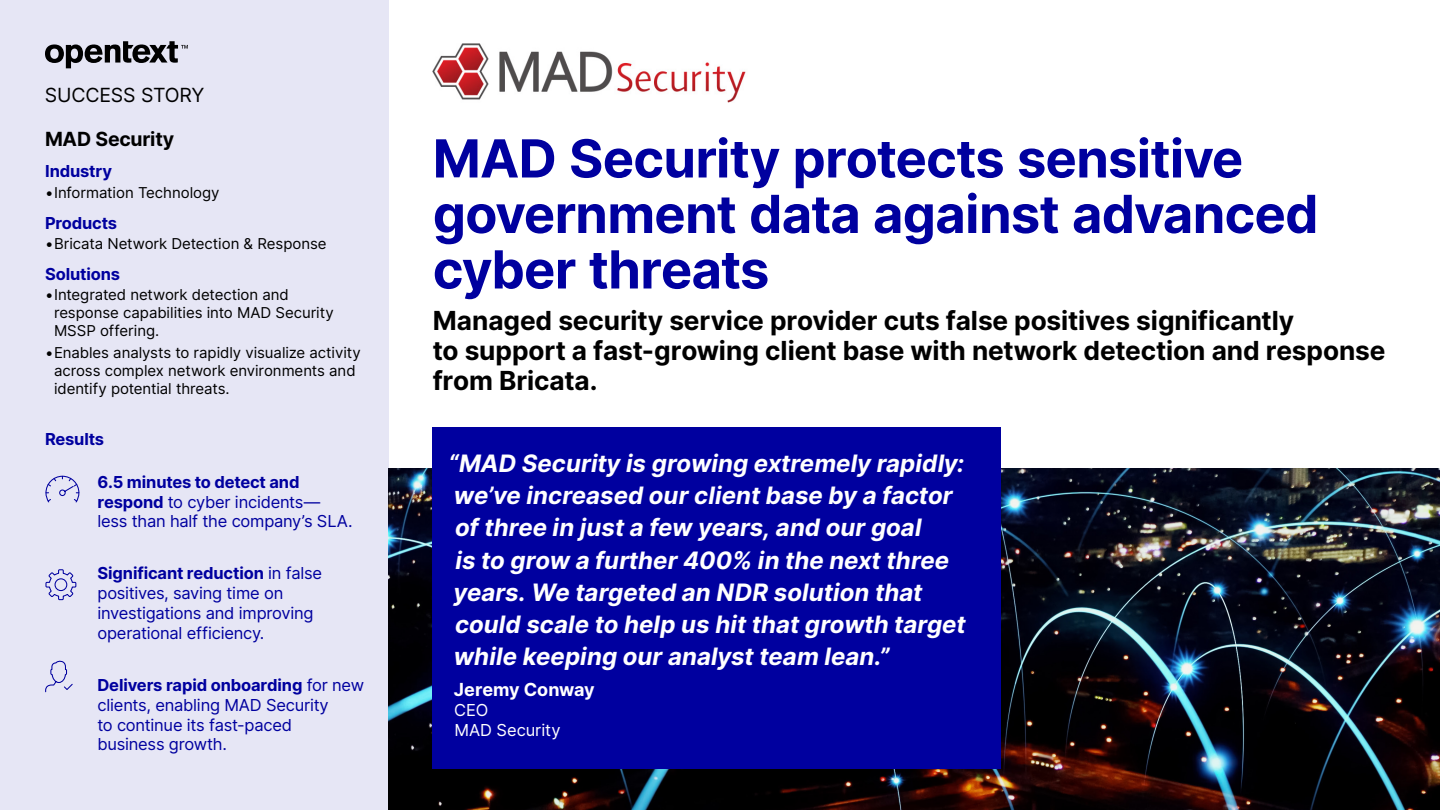
<style>
.page{position:relative;width:1440px;height:810px;background:#fff}
.page>*{position:absolute;margin:0;border:0;box-sizing:border-box;transform-origin:0 0}
.t1{font:700 52.5px/55.5px "Inter";letter-spacing:-.015em;color:#00009f}
.t2{font:700 26.25px/30px "Inter";letter-spacing:-.005em;color:#000}
.t3{font:italic 700 24px/32.2px "Inter";color:#fff}
.Document_Type{font:19.5px "Inter";letter-spacing:-.01em;color:#000}
.Sidebar_Customer_Nam{font:700 19.5px "Inter";letter-spacing:-.01em;color:#000}
.Quote_Name{font:700 18px "Inter";letter-spacing:-.005em;color:#fff}
.Sidebar_Stats{font:16.5px/19.8px "Inter";letter-spacing:-.015em;color:#00009f}
.Sidebar_H1{font:700 16.5px "Inter";letter-spacing:-.01em;color:#00009f}
.Quote_Title___Compan{font:16.5px "Inter";letter-spacing:-.005em;color:#fff}
.t4{font:15px/18px "Inter";letter-spacing:-.005em;color:#000}
.s1{font-weight:700}
</style>
<div class="page">
<div style="left:0;top:0;width:388px;height:810px;background:#e6e6f5"></div>
<svg style="left:45px;top:41px;width:143px;height:27px"></svg>
<img style="left:388px;top:468px;width:1052px;height:342px">
<div style="left:433px;top:428px;width:568px;height:341px;background:#00009f"></div>
<svg style="left:45px;top:660px;width:28px;height:33px"></svg>
<img style="left:433px;top:43px;width:313px;height:60px">
<svg style="left:45px;top:475px;width:35px;height:28px"></svg>
<svg style="left:45px;top:569px;width:32px;height:32px"></svg>
<p class="Document_Type" style="left:45px;top:81px;width:161px">SUCCESS STORY</p>
<p class="Sidebar_Customer_Nam" style="left:45px;top:124px;width:131px">MAD Security</p>
<p class="Sidebar_H1" style="left:45px;top:159px;width:69px">Industry</p>
<p class="t4" style="left:45px;top:183px;width:176px">•Information Technology</p>
<p class="Sidebar_H1" style="left:45px;top:211px;width:74px">Products</p>
<p class="t4" style="left:45px;top:234px;width:283px">•Bricata Network Detection &amp; Response</p>
<p class="Sidebar_H1" style="left:45px;top:262px;width:77px">Solutions</p>
<p class="t4" style="left:54px;top:285px;width:281px;text-indent:-9px">•Integrated network detection and response capabilities into MAD Security<br>MSSP offering.</p>
<p class="t4" style="left:54px;top:343px;width:308px;text-indent:-9px">•Enables analysts to rapidly visualize activity across complex network environments and identify potential threats.</p>
<p class="Sidebar_H1" style="left:45px;top:427px;width:61px">Results</p>
<p class="Sidebar_Stats" style="left:98px;top:472px;width:257px"><span class="s1">6.5 minutes to detect and respond</span> to cyber incidents— less than half the company’s SLA.</p>
<p class="Sidebar_Stats" style="left:98px;top:563px;width:226px"><span class="s1">Significant reduction</span> in false positives, saving time on investigations and improving operational efficiency.</p>
<p class="Sidebar_Stats" style="left:98px;top:675px;width:268px"><span class="s1">Delivers rapid onboarding</span> for new clients, enabling MAD Security<br>to continue its fast-paced<br>business growth.</p>
<h1 class="t1" style="left:433px;top:130px;width:887px">MAD Security protects sensitive government data against advanced cyber threats</h1>
<h2 class="t2" style="left:433px;top:305px;width:954px">Managed security service provider cuts false positives significantly<br>to support a fast-growing client base with network detection and response from Bricata.</h2>
<p class="t3" style="left:448px;top:447px;width:519px">“MAD Security is growing extremely rapidly: we’ve increased our client base by a factor of three in just a few years, and our goal<br>is to grow a further 400% in the next three years. We targeted an NDR solution that could scale to help us hit that growth target while keeping our analyst team lean.”</p>
<p class="Quote_Name" style="left:454px;top:676px;width:142px">Jeremy Conway</p>
<p class="Quote_Title___Compan" style="left:454px;top:698px;width:36px">CEO</p>
<p class="Quote_Title___Compan" style="left:454px;top:718px;width:108px">MAD Security</p>
</div>
